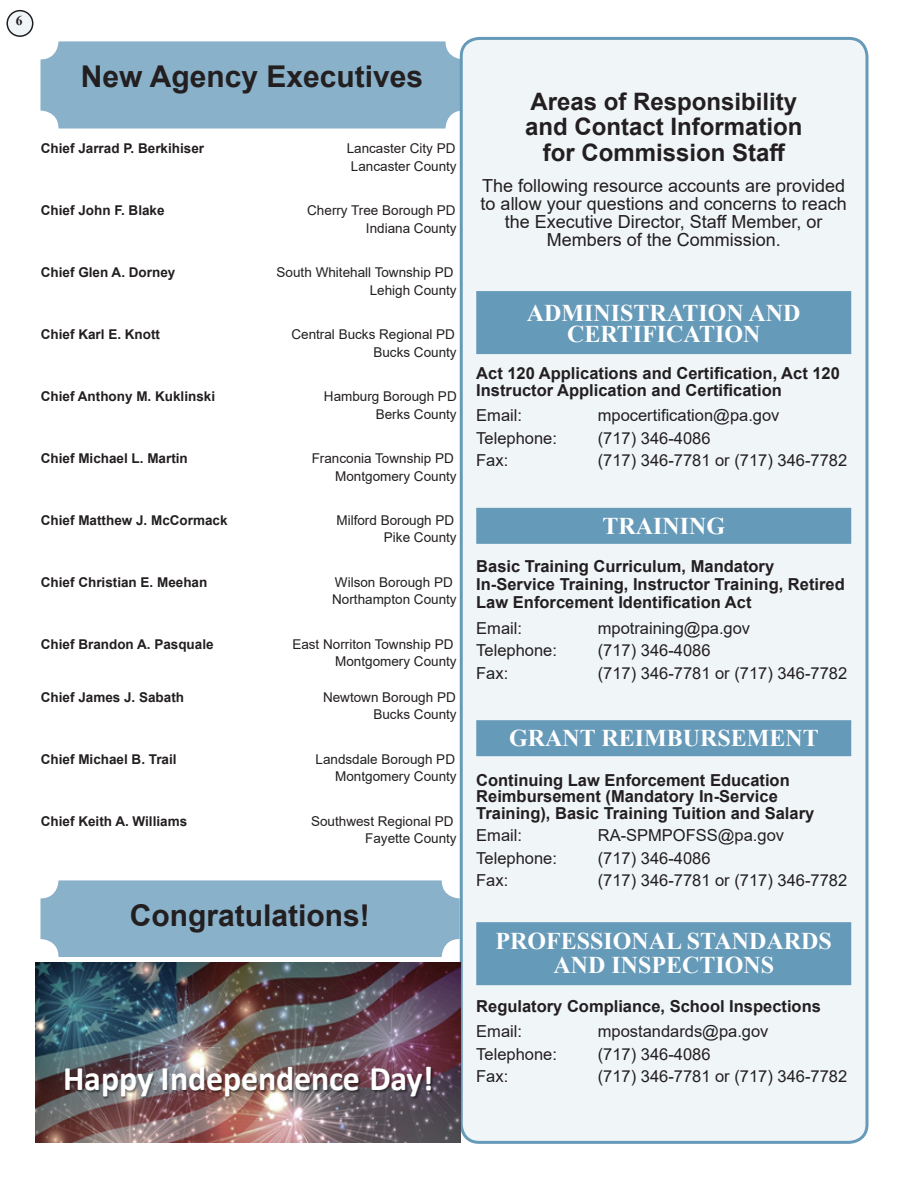
<style>
.page{position:relative;width:918px;height:1188px;background:#fff}
.page>*{position:absolute;margin:0;border:0;box-sizing:border-box;transform-origin:0 0}
.t1{font:700 34.65px "Calibri";letter-spacing:-.005em;color:#fff}
.Photo_Caption{font:700 30px "Arial";color:#231f20}
.Chart_Reverse_Head{font:700 24px/21px "Times New Roman";color:#fff;text-align:center}
.Article_Head___6pts{font:700 24px/25.5px "Arial";color:#231f20;text-align:center}
.Article_Head___6pts-2{font:18px/18px "Arial";color:#231f20;text-align:center}
.t2{font:700 16.5px/16.5px "Arial";color:#231f20}
.t3{font:16.5px "Arial";color:#231f20}
.t4{font:13.5px "Arial";color:#231f20}
.t5{font:700 13.5px "Arial";color:#231f20}
.Page_Number{font:700 13.5px "Times New Roman";color:#231f20}
</style>
<div class="page">
<div style="left:40px;top:41px;width:424px;height:88px;background:#89b1c9;border-radius:18px"></div>
<div style="left:461px;top:38px;width:406px;height:1104px;background:#f0f5f8;border-radius:18px"></div>
<div style="left:476px;top:291px;width:375px;height:63px;background:#669ab9"></div>
<div style="left:476px;top:508px;width:375px;height:36px;background:#669ab9"></div>
<div style="left:476px;top:720px;width:375px;height:36px;background:#669ab9"></div>
<div style="left:476px;top:922px;width:375px;height:63px;background:#669ab9"></div>
<div style="left:460px;top:37px;width:408px;height:1107px;border:3px solid #669ab9;border-radius:18px"></div>
<div style="left:40px;top:880px;width:420px;height:77px;background:#89b1c9;border-radius:18px"></div>
<img style="left:36px;top:963px;width:425px;height:179px">
<img style="left:41px;top:1047px;width:416px;height:78px">
<div style="left:7px;top:11px;width:26px;height:25px;background:#f0f5f8;border-radius:50%"></div>
<div style="left:6px;top:10px;width:27px;height:27px;border:2px solid #231f20;border-radius:50%"></div>
<p class="Page_Number" style="left:16px;top:11px;width:8px">6</p>
<p class="Photo_Caption" style="left:81px;top:55px;width:344px">New Agency Executives</p>
<p class="t5" style="left:41px;top:139px;width:165px">Chief Jarrad P. Berkihiser</p>
<p class="t4" style="left:347px;top:139px;width:110px">Lancaster City PD</p>
<p class="t4" style="left:351px;top:157px;width:107px">Lancaster County</p>
<p class="t5" style="left:41px;top:201px;width:125px">Chief John F. Blake</p>
<p class="t4" style="left:307px;top:201px;width:150px">Cherry Tree Borough PD</p>
<p class="t4" style="left:366px;top:219px;width:92px">Indiana County</p>
<p class="t5" style="left:41px;top:263px;width:136px">Chief Glen A. Dorney</p>
<p class="t4" style="left:277px;top:263px;width:178px">South Whitehall Township PD</p>
<p class="t4" style="left:370px;top:281px;width:89px">Lehigh County</p>
<p class="t5" style="left:41px;top:325px;width:121px">Chief Karl E. Knott</p>
<p class="t4" style="left:291px;top:325px;width:165px">Central Bucks Regional PD</p>
<p class="t4" style="left:373px;top:343px;width:85px">Bucks County</p>
<p class="t5" style="left:41px;top:387px;width:176px">Chief Anthony M. Kuklinski</p>
<p class="t4" style="left:324px;top:387px;width:134px">Hamburg Borough PD</p>
<p class="t4" style="left:376px;top:405px;width:83px">Berks County</p>
<p class="t5" style="left:41px;top:449px;width:149px">Chief Michael L. Martin</p>
<p class="t4" style="left:312px;top:449px;width:144px">Franconia Township PD</p>
<p class="t4" style="left:335px;top:466px;width:123px">Montgomery County</p>
<p class="t5" style="left:41px;top:511px;width:188px">Chief Matthew J. McCormack</p>
<p class="t4" style="left:336px;top:511px;width:119px">Milford Borough PD</p>
<p class="t4" style="left:384px;top:528px;width:74px">Pike County</p>
<p class="t5" style="left:41px;top:573px;width:168px">Chief Christian E. Meehan</p>
<p class="t4" style="left:335px;top:573px;width:119px">Wilson Borough PD</p>
<p class="t4" style="left:332px;top:590px;width:126px">Northampton County</p>
<p class="t5" style="left:41px;top:635px;width:174px">Chief Brandon A. Pasquale</p>
<p class="t4" style="left:292px;top:635px;width:163px">East Norriton Township PD</p>
<p class="t4" style="left:335px;top:652px;width:123px">Montgomery County</p>
<p class="t5" style="left:41px;top:687px;width:145px">Chief James J. Sabath</p>
<p class="t4" style="left:323px;top:688px;width:134px">Newtown Borough PD</p>
<p class="t4" style="left:373px;top:705px;width:85px">Bucks County</p>
<p class="t5" style="left:41px;top:749px;width:137px">Chief Michael B. Trail</p>
<p class="t4" style="left:316px;top:750px;width:141px">Landsdale Borough PD</p>
<p class="t4" style="left:335px;top:767px;width:123px">Montgomery County</p>
<p class="t5" style="left:41px;top:811px;width:148px">Chief Keith A. Williams</p>
<p class="t4" style="left:311px;top:812px;width:144px">Southwest Regional PD</p>
<p class="t4" style="left:365px;top:829px;width:93px">Fayette County</p>
<p class="Photo_Caption" style="left:130px;top:894px;width:241px">Congratulations!</p>
<p class="t1" style="left:63px;top:1054px;width:372px">Happy Independence Day!</p>
<p class="Article_Head___6pts" style="left:525px;top:89px;width:279px">Areas of Responsibility and Contact Information for Commission Staff</p>
<p class="Article_Head___6pts-2" style="left:481px;top:177px;width:368px">The following resource accounts are provided to allow your questions and concerns to reach the Executive Director, Staff Member, or Members of the Commission.</p>
<p class="Chart_Reverse_Head" style="left:527px;top:302px;width:275px">ADMINISTRATION AND<br>CERTIFICATION</p>
<p class="t2" style="left:476px;top:365px;width:365px">Act 120 Applications and Certification, Act 120<br>Instructor Application and Certification</p>
<p class="t3" style="left:476px;top:404px;width:47px">Email:</p>
<p class="t3" style="left:598px;top:404px;width:183px">mpocertification@pa.gov</p>
<p class="t3" style="left:476px;top:427px;width:82px">Telephone:</p>
<p class="t3" style="left:598px;top:427px;width:114px">(717) 346-4086</p>
<p class="t3" style="left:476px;top:449px;width:34px">Fax:</p>
<p class="t3" style="left:598px;top:449px;width:251px">(717) 346-7781 or (717) 346-7782</p>
<p class="Chart_Reverse_Head" style="left:602px;top:515px;width:124px">TRAINING</p>
<p class="t2" style="left:476px;top:557px;width:370px;line-height:18px">Basic Training Curriculum, Mandatory<br>In-Service Training, Instructor Training, Retired<br>Law Enforcement Identification Act</p>
<p class="t3" style="left:476px;top:616px;width:47px">Email:</p>
<p class="t3" style="left:598px;top:616px;width:154px">mpotraining@pa.gov</p>
<p class="t3" style="left:476px;top:639px;width:82px">Telephone:</p>
<p class="t3" style="left:598px;top:639px;width:114px">(717) 346-4086</p>
<p class="t3" style="left:476px;top:661px;width:34px">Fax:</p>
<p class="t3" style="left:598px;top:661px;width:251px">(717) 346-7781 or (717) 346-7782</p>
<p class="Chart_Reverse_Head" style="left:509px;top:727px;width:311px">GRANT REIMBURSEMENT</p>
<p class="t2" style="left:476px;top:772px;width:340px">Continuing Law Enforcement Education<br>Reimbursement (Mandatory In-Service<br>Training), Basic Training Tuition and Salary</p>
<p class="t3" style="left:476px;top:824px;width:47px">Email:</p>
<p class="t3" style="left:598px;top:824px;width:188px">RA-SPMPOFSS@pa.gov</p>
<p class="t3" style="left:476px;top:847px;width:82px">Telephone:</p>
<p class="t3" style="left:598px;top:847px;width:114px">(717) 346-4086</p>
<p class="t3" style="left:476px;top:869px;width:34px">Fax:</p>
<p class="t3" style="left:598px;top:869px;width:251px">(717) 346-7781 or (717) 346-7782</p>
<p class="Chart_Reverse_Head" style="left:496px;top:929px;width:338px;line-height:24px">PROFESSIONAL STANDARDS<br>AND INSPECTIONS</p>
<p class="t2" style="left:476px;top:998px;width:346px">Regulatory Compliance, School Inspections</p>
<p class="t3" style="left:476px;top:1020px;width:47px">Email:</p>
<p class="t3" style="left:598px;top:1020px;width:172px">mpostandards@pa.gov</p>
<p class="t3" style="left:476px;top:1043px;width:82px">Telephone:</p>
<p class="t3" style="left:598px;top:1043px;width:114px">(717) 346-4086</p>
<p class="t3" style="left:476px;top:1065px;width:34px">Fax:</p>
<p class="t3" style="left:598px;top:1065px;width:251px">(717) 346-7781 or (717) 346-7782</p>
</div>
